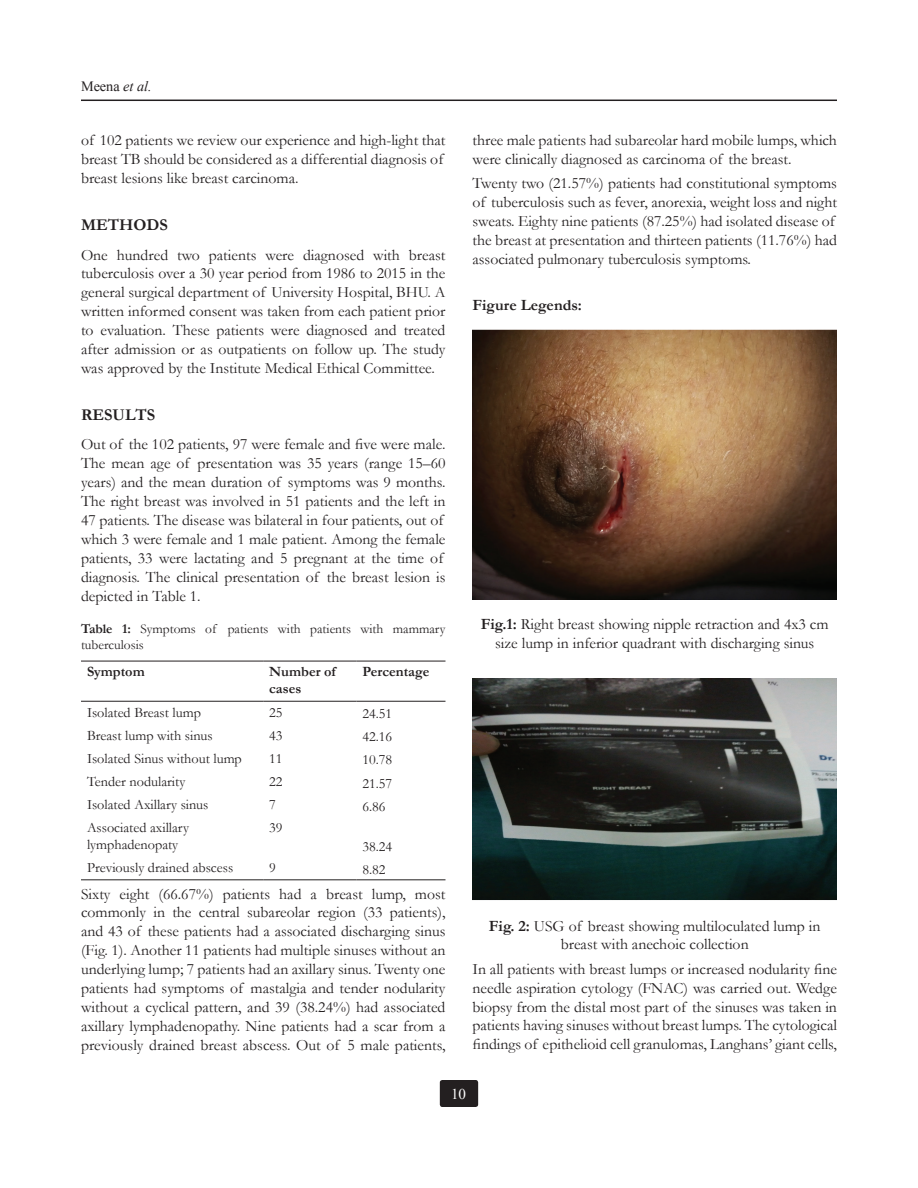
<style>
.page{position:relative;width:918px;height:1188px;background:#fff}
.page>*{position:absolute;margin:0;border:0;box-sizing:border-box;transform-origin:0 0}
.Head_1{font:700 16.5px "Garamond";color:#231f20}
.Body_text{font:15.75px/18.9px "Garamond";color:#231f20}
.Figure{font:15.75px/18.9px "Garamond";color:#231f20;text-align:center}
.Head_2{font:700 15.75px "Garamond";color:#231f20}
.t1{font:15px "Times New Roman";color:#fff}
.Table_Text{font:14.25px/17.1px "Garamond";color:#231f20}
.Table_Text-2{font:700 14.25px/17.1px "Garamond";color:#231f20}
.t2{font:14.25px "Times New Roman";color:#231f20}
.Table_Head{font:13.5px/16.2px "Garamond";color:#231f20}
.s1{font-style:italic}
.s2{font-weight:700}
</style>
<div class="page">
<hr style="left:81px;top:100px;width:756px;height:1px;background:#231f20">
<div style="left:440px;top:1080px;width:38px;height:27px;background:#231f20;border-radius:3px"></div>
<hr style="left:81px;top:879px;width:182px;height:1px;background:#231f20">
<hr style="left:263px;top:879px;width:93px;height:1px;background:#231f20">
<hr style="left:356px;top:879px;width:90px;height:1px;background:#231f20">
<hr style="left:81px;top:661px;width:182px;height:1px;background:#231f20">
<hr style="left:263px;top:661px;width:93px;height:1px;background:#231f20">
<hr style="left:356px;top:661px;width:90px;height:1px;background:#231f20">
<hr style="left:81px;top:701px;width:182px;height:1px;background:#231f20">
<hr style="left:263px;top:701px;width:93px;height:1px;background:#231f20">
<hr style="left:356px;top:701px;width:90px;height:1px;background:#231f20">
<img style="left:472px;top:329px;width:365px;height:271px">
<img style="left:472px;top:678px;width:365px;height:223px">
<p class="t2" style="left:81px;top:77px;width:72px">Meena <span class="s1">et al.</span></p>
<p class="Body_text" style="left:81px;top:131px;width:366px">of 102 patients we review our experience and high-light that breast TB should be considered as a differential diagnosis of breast lesions like breast carcinoma.</p>
<p class="Head_1" style="left:81px;top:213px;width:88px">METHODS</p>
<p class="Body_text" style="left:81px;top:245px;width:366px;text-align:justify">One hundred two patients were diagnosed with breast tuberculosis over a 30 year period from 1986 to 2015 in the general surgical department of University Hospital, BHU. A written informed consent was taken from each patient prior to evaluation. These patients were diagnosed and treated after admission or as outpatients on follow up. The study was approved by the Institute Medical Ethical Committee.</p>
<p class="Head_1" style="left:81px;top:403px;width:76px">RESULTS</p>
<p class="Body_text" style="left:81px;top:435px;width:366px">Out of the 102 patients, 97 were female and five were male.<br>The mean age of presentation was 35 years (range 15–60 years) and the mean duration of symptoms was 9 months.<br>The right breast was involved in 51 patients and the left in 47 patients. The disease was bilateral in four patients, out of which 3 were female and 1 male patient. Among the female patients, 33 were lactating and 5 pregnant at the time of diagnosis. The clinical presentation of the breast lesion is depicted in Table 1.</p>
<p class="Table_Head" style="left:81px;top:620px;width:366px"><span class="s2">Table 1:</span> Symptoms of patients with patients with mammary tuberculosis</p>
<p class="Table_Text-2" style="left:87px;top:663px;width:59px">Symptom</p>
<p class="Table_Text-2" style="left:269px;top:663px;width:68px">Number of cases</p>
<p class="Table_Text-2" style="left:362px;top:663px;width:69px">Percentage</p>
<p class="Table_Text" style="left:87px;top:703px;width:116px">Isolated Breast lump</p>
<p class="Table_Text" style="left:269px;top:703px;width:15px">25</p>
<p class="Table_Text" style="left:362px;top:705px;width:31px">24.51</p>
<p class="Table_Text" style="left:87px;top:726px;width:127px">Breast lump with sinus</p>
<p class="Table_Text" style="left:269px;top:726px;width:15px">43</p>
<p class="Table_Text" style="left:362px;top:728px;width:31px">42.16</p>
<p class="Table_Text" style="left:87px;top:749px;width:156px">Isolated Sinus without lump</p>
<p class="Table_Text" style="left:269px;top:749px;width:15px">11</p>
<p class="Table_Text" style="left:362px;top:751px;width:31px">10.78</p>
<p class="Table_Text" style="left:87px;top:772px;width:100px">Tender nodularity</p>
<p class="Table_Text" style="left:269px;top:772px;width:15px">22</p>
<p class="Table_Text" style="left:362px;top:774px;width:31px">21.57</p>
<p class="Table_Text" style="left:87px;top:795px;width:123px">Isolated Axillary sinus</p>
<p class="Table_Text" style="left:269px;top:795px;width:8px">7</p>
<p class="Table_Text" style="left:362px;top:797px;width:25px">6.86</p>
<p class="Table_Text" style="left:87px;top:819px;width:104px">Associated axillary lymphadenopaty</p>
<p class="Table_Text" style="left:269px;top:819px;width:15px">39</p>
<p class="Table_Text" style="left:362px;top:837px;width:31px">38.24</p>
<p class="Table_Text" style="left:87px;top:859px;width:148px">Previously drained abscess</p>
<p class="Table_Text" style="left:269px;top:859px;width:8px">9</p>
<p class="Table_Text" style="left:362px;top:860px;width:25px">8.82</p>
<p class="Body_text" style="left:81px;top:884px;width:366px;text-align:justify">Sixty eight (66.67%) patients had a breast lump, most commonly in the central subareolar region (33 patients), and 43 of these patients had a associated discharging sinus (Fig. 1). Another 11 patients had multiple sinuses without an underlying lump; 7 patients had an axillary sinus. Twenty one patients had symptoms of mastalgia and tender nodularity without a cyclical pattern, and 39 (38.24%) had associated axillary lymphadenopathy. Nine patients had a scar from a previously drained breast abscess. Out of 5 male patients,</p>
<p class="Body_text" style="left:472px;top:131px;width:366px">three male patients had subareolar hard mobile lumps, which were clinically diagnosed as carcinoma of the breast.</p>
<p class="Body_text" style="left:472px;top:174px;width:366px">Twenty two (21.57%) patients had constitutional symptoms of tuberculosis such as fever, anorexia, weight loss and night sweats. Eighty nine patients (87.25%) had isolated disease of the breast at presentation and thirteen patients (11.76%) had associated pulmonary tuberculosis symptoms.</p>
<p class="Head_2" style="left:472px;top:294px;width:111px">Figure Legends:</p>
<p class="Figure" style="left:481px;top:614px;width:349px"><span class="s2">Fig.1:</span> Right breast showing nipple retraction and 4x3 cm size lump in inferior quadrant with discharging sinus</p>
<p class="Figure" style="left:489px;top:916px;width:333px"><span class="s2">Fig. 2:</span> USG of breast showing multiloculated lump in breast with anechoic collection</p>
<p class="Body_text" style="left:472px;top:959px;width:366px;text-align:justify">In all patients with breast lumps or increased nodularity fine needle aspiration cytology (FNAC) was carried out. Wedge biopsy from the distal most part of the sinuses was taken in patients having sinuses without breast lumps. The cytological findings of epithelioid cell granulomas, Langhans’ giant cells,</p>
<p class="t1" style="left:451px;top:1084px;width:16px">10</p>
</div>
